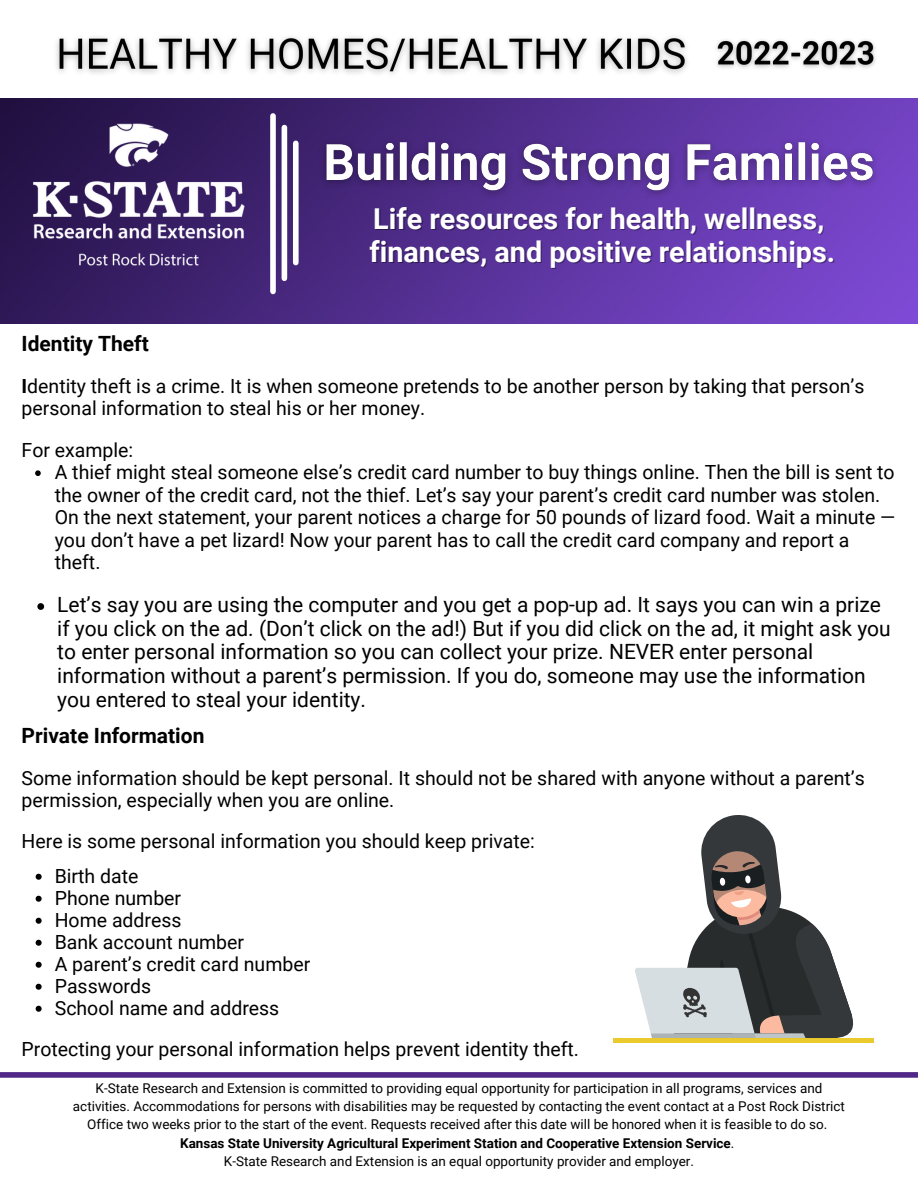
<style>
.page{position:relative;width:918px;height:1188px;background:#fff}
.page>*{position:absolute;margin:0;border:0;box-sizing:border-box;transform-origin:0 0}
.t1{font:700 28.8px/32.7px "Roboto";color:#fff}
.t2{font:21px/23.7px "Roboto";color:#000}
.t3{font:700 21px "Roboto";color:#000}
.t4{font:19.5px/22px "Roboto";color:#000}
.t5{font:13.5px/18.1px "Roboto";color:#000;text-align:center}
.s1{color:rgb(0 0 0/.4)}
.s2{font-weight:700}
</style>
<div class="page">
<img style="left:0;top:99px;width:918px;height:225px">
<img style="left:0;top:101px;width:277px;height:187px">
<div style="left:282px;top:128px;width:5px;height:150px;background:#fff"></div>
<div style="left:293px;top:143px;width:6px;height:120px;background:#fff"></div>
<div style="left:0;top:1072px;width:918px;height:6px;background:#512888"></div>
<div style="left:270px;top:116px;width:6px;height:175px;background:#fff"></div>
<svg style="left:35px;top:470px;width:6px;height:6px"></svg>
<svg style="left:37px;top:603px;width:7px;height:7px"></svg>
<svg style="left:36px;top:874px;width:6px;height:6px"></svg>
<svg style="left:36px;top:896px;width:6px;height:6px"></svg>
<svg style="left:36px;top:918px;width:6px;height:6px"></svg>
<svg style="left:36px;top:940px;width:6px;height:6px"></svg>
<svg style="left:36px;top:962px;width:6px;height:6px"></svg>
<svg style="left:36px;top:984px;width:6px;height:6px"></svg>
<svg style="left:36px;top:1006px;width:6px;height:6px"></svg>
<hr style="left:613px;top:1038px;width:261px;height:4px;background:#eaca2d">
<svg style="left:635px;top:815px;width:219px;height:223px"></svg>
<img style="left:310px;top:122px;width:577px;height:87px">
<img style="left:56px;top:37px;width:632px;height:37px">
<img style="left:716px;top:40px;width:160px;height:28px">
<h1 class="t1" style="left:370px;top:203px;width:467px">Life resources for health, wellness, finances, <span class="s1">and</span> positive relationships.</h1>
<p class="t3" style="left:22px;top:332px;width:129px">Identity Theft</p>
<p class="t4" style="left:22px;top:375px;width:844px;line-height:22.5px"><span class="s2">I</span>dentity theft is a crime. It is when someone pretends to be another person by taking that person’s personal information to steal his or her money.</p>
<p class="t4" style="left:22px;top:439px;width:113px">For example:</p>
<p class="t4" style="left:55px;top:461px;width:842px;line-height:22.5px">A thief might steal someone else’s credit card number to buy things online. Then the bill is sent to the owner of the credit card, not the thief. Let’s say your parent’s credit card number was stolen.<br>On the next statement, your parent notices a charge for 50 pounds of lizard food. Wait a minute — you don’t have a pet lizard! Now your parent has to call the credit card company and report a theft.</p>
<p class="t2" style="left:57px;top:593px;width:835px">Let’s say you are using the computer and you get a pop-up ad. It says you can win a prize if you click on the ad. (Don’t click on the ad!) But if you did click on the ad, it might ask you to enter personal information so you can collect your prize. NEVER enter personal information without a parent’s permission. If you do, someone may use the information you entered to steal your identity.</p>
<p class="t3" style="left:22px;top:723px;width:184px">Private Information</p>
<p class="t4" style="left:22px;top:767px;width:845px">Some information should be kept personal. It should not be shared with anyone without a parent’s permission, especially when you are online.</p>
<p class="t4" style="left:22px;top:830px;width:515px">Here is some personal information you should keep private:</p>
<p class="t4" style="left:55px;top:865px;width:257px">Birth date<br>Phone number<br>Home address<br>Bank account number<br>A parent’s credit card number<br>Passwords<br>School name and address</p>
<p class="t4" style="left:22px;top:1038px;width:559px">Protecting your personal information helps prevent identity theft.</p>
<p class="t5" style="left:73px;top:1079px;width:774px">K-State Research and Extension is committed to providing equal opportunity for participation in all programs, services and activities. Accommodations for persons with disabilities may be requested by contacting the event contact at a Post Rock District Office two weeks prior to the start of the event. Requests received after this date will be honored when it is feasible to do so.<br><span class="s2">Kansas State University Agricultural Experiment Station and Cooperative Extension Service</span>.<br>K-State Research and Extension is an equal opportunity provider and employer.</p>
</div>
